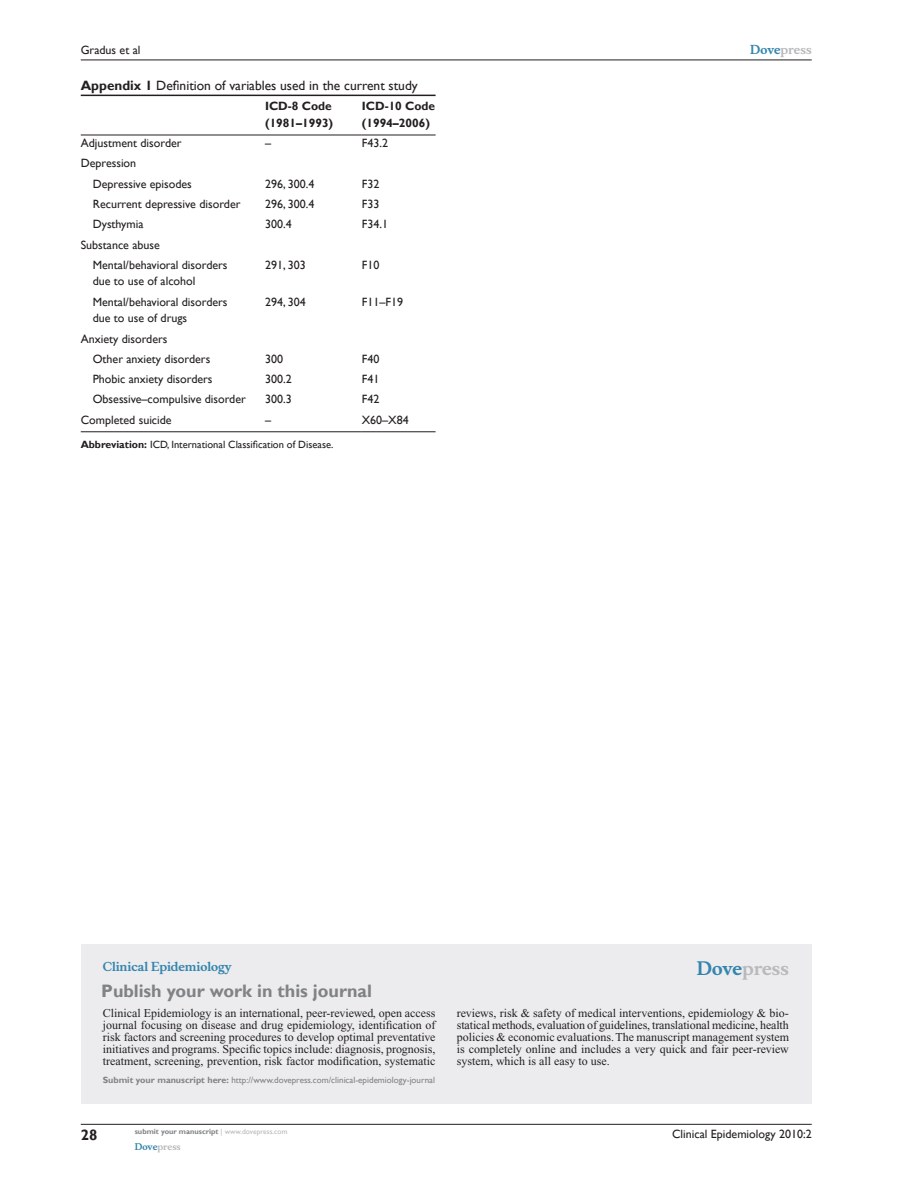
<style>
.page{position:relative;width:918px;height:1188px;background:#fff}
.page>*{position:absolute;margin:0;border:0;box-sizing:border-box;transform-origin:0 0}
.t1{font:700 18px "Gill Sans";color:#808285}
.t2{font:700 18px "Musee";color:#b8b9bc}
.t3{font:700 15px "Gill Sans";color:#231f20}
.t4{font:13.5px "Gill Sans";color:#231f20}
.t5{font:12px/12px "Times New Roman";color:#231f20;text-align:justify}
.t6{font:12px/20.2px "Gill Sans";color:#231f20}
.t7{font:700 12px/16.5px "Gill Sans";color:#231f20}
.t8{font:700 12px "Musee";color:#3485ae}
.t9{font:700 12px "Musee";color:#b8b9bc}
.t10{font:10.5px "Gill Sans";color:#231f20}
.t11{font:9px "Gill Sans";color:#808285}
.t12{font:700 9px "Musee";color:#b8b9bc}
.t13{font:700 7.5px "Gill Sans";color:#808285}
.s1{color:#3485ae}
.s2{font-weight:700}
.s3{font-weight:400;color:#b8b9bc}
</style>
<div class="page">
<div style="left:81px;top:944px;width:731px;height:159px;background:#ececee"></div>
<hr style="left:81px;top:1124px;width:731px;height:1px;background:#231f20">
<hr style="left:81px;top:60px;width:731px;height:1px;background:#231f20">
<hr style="left:81px;top:95px;width:355px;height:1px;background:#231f20">
<hr style="left:81px;top:135px;width:184px;height:1px;background:#231f20">
<hr style="left:265px;top:135px;width:97px;height:1px;background:#231f20">
<hr style="left:362px;top:135px;width:74px;height:1px;background:#231f20">
<hr style="left:81px;top:431px;width:184px;height:1px;background:#231f20">
<hr style="left:265px;top:431px;width:97px;height:1px;background:#231f20">
<hr style="left:362px;top:431px;width:74px;height:1px;background:#231f20">
<p class="t6" style="left:81px;top:40px;width:61px">Gradus et al</p>
<p class="t9" style="left:750px;top:43px;width:63px"><span class="s1">Dove</span>press</p>
<p class="t4" style="left:81px;top:78px;width:339px"><span class="s2">Appendix 1</span> Definition of variables used in the current study</p>
<p class="t7" style="left:265px;top:98px;width:70px">ICD-8 Code (1981–1993)</p>
<p class="t7" style="left:362px;top:98px;width:75px">ICD-10 Code (1994–2006)</p>
<p class="t6" style="left:81px;top:133px;width:102px">Adjustment disorder</p>
<p class="t6" style="left:265px;top:133px;width:7px">–</p>
<p class="t6" style="left:362px;top:133px;width:28px">F43.2</p>
<p class="t6" style="left:93px;top:154px;width:101px;text-indent:-12px">Depression<br>Depressive episodes</p>
<p class="t6" style="left:265px;top:174px;width:51px">296, 300.4</p>
<p class="t6" style="left:362px;top:174px;width:19px">F32</p>
<p class="t6" style="left:93px;top:194px;width:149px">Recurrent depressive disorder</p>
<p class="t6" style="left:265px;top:194px;width:51px">296, 300.4</p>
<p class="t6" style="left:362px;top:194px;width:19px">F33</p>
<p class="t6" style="left:93px;top:214px;width:52px">Dysthymia</p>
<p class="t6" style="left:265px;top:214px;width:28px">300.4</p>
<p class="t6" style="left:362px;top:214px;width:28px">F34.1</p>
<p class="t6" style="left:93px;top:235px;width:136px;text-indent:-12px">Substance abuse<br>Mental/behavioral disorders</p>
<p class="t6" style="left:93px;top:271px;width:104px">due to use of alcohol</p>
<p class="t6" style="left:265px;top:255px;width:42px">291, 303</p>
<p class="t6" style="left:362px;top:255px;width:19px">F10</p>
<p class="t6" style="left:93px;top:294px;width:136px;line-height:16.5px">Mental/behavioral disorders due to use of drugs</p>
<p class="t6" style="left:265px;top:292px;width:42px">294, 304</p>
<p class="t6" style="left:362px;top:292px;width:43px">F11–F19</p>
<p class="t6" style="left:93px;top:329px;width:119px;text-indent:-12px">Anxiety disorders<br>Other anxiety disorders</p>
<p class="t6" style="left:265px;top:349px;width:19px">300</p>
<p class="t6" style="left:362px;top:349px;width:19px">F40</p>
<p class="t6" style="left:93px;top:369px;width:121px">Phobic anxiety disorders</p>
<p class="t6" style="left:265px;top:369px;width:28px">300.2</p>
<p class="t6" style="left:362px;top:369px;width:19px">F41</p>
<p class="t6" style="left:93px;top:389px;width:155px">Obsessive–compulsive disorder</p>
<p class="t6" style="left:265px;top:389px;width:28px">300.3</p>
<p class="t6" style="left:362px;top:389px;width:19px">F42</p>
<p class="t6" style="left:81px;top:410px;width:92px">Completed suicide</p>
<p class="t6" style="left:265px;top:410px;width:7px">–</p>
<p class="t6" style="left:362px;top:410px;width:48px">X60–X84</p>
<p class="t10" style="left:81px;top:439px;width:254px"><span class="s2">Abbreviation:</span> ICD, International Classification of Disease.</p>
<p class="t8" style="left:103px;top:959px;width:130px">Clinical Epidemiology</p>
<h1 class="t1" style="left:101px;top:980px;width:272px">Publish your work in this journal</h1>
<h1 class="t2" style="left:697px;top:958px;width:94px"><span class="s1">Dove</span>press</h1>
<p class="t5" style="left:103px;top:1007px;width:334px">Clinical Epidemiology is an international, peer-reviewed, open access journal focusing on disease and drug epidemiology, identification of risk factors and screening procedures to develop optimal preventative initiatives and programs. Specific topics include: diagnosis, prognosis, treatment, screening, prevention, risk factor modification, systematic</p>
<p class="t5" style="left:457px;top:1007px;width:334px">reviews, risk &amp; safety of medical interventions, epidemiology &amp; bio&shy;statical methods, evaluation of guidelines, translational medicine, health policies &amp; economic evaluations. The manuscript management system is completely online and includes a very quick and fair peer-review system, which is all easy to use.</p>
<p class="t11" style="left:103px;top:1075px;width:334px"><span class="s2">Submit your manuscript here:</span> http://www.dovepress.com/clinical-epidemiology-journal</p>
<p class="t3" style="left:81px;top:1126px;width:18px">28</p>
<p class="t13" style="left:135px;top:1127px;width:154px">submit your manuscript <span class="s3">| www.dovepress.com</span></p>
<p class="t12" style="left:135px;top:1141px;width:48px"><span class="s1">Dove</span>press</p>
<p class="t6" style="left:672px;top:1124px;width:141px">Clinical Epidemiology 2010:2</p>
</div>
